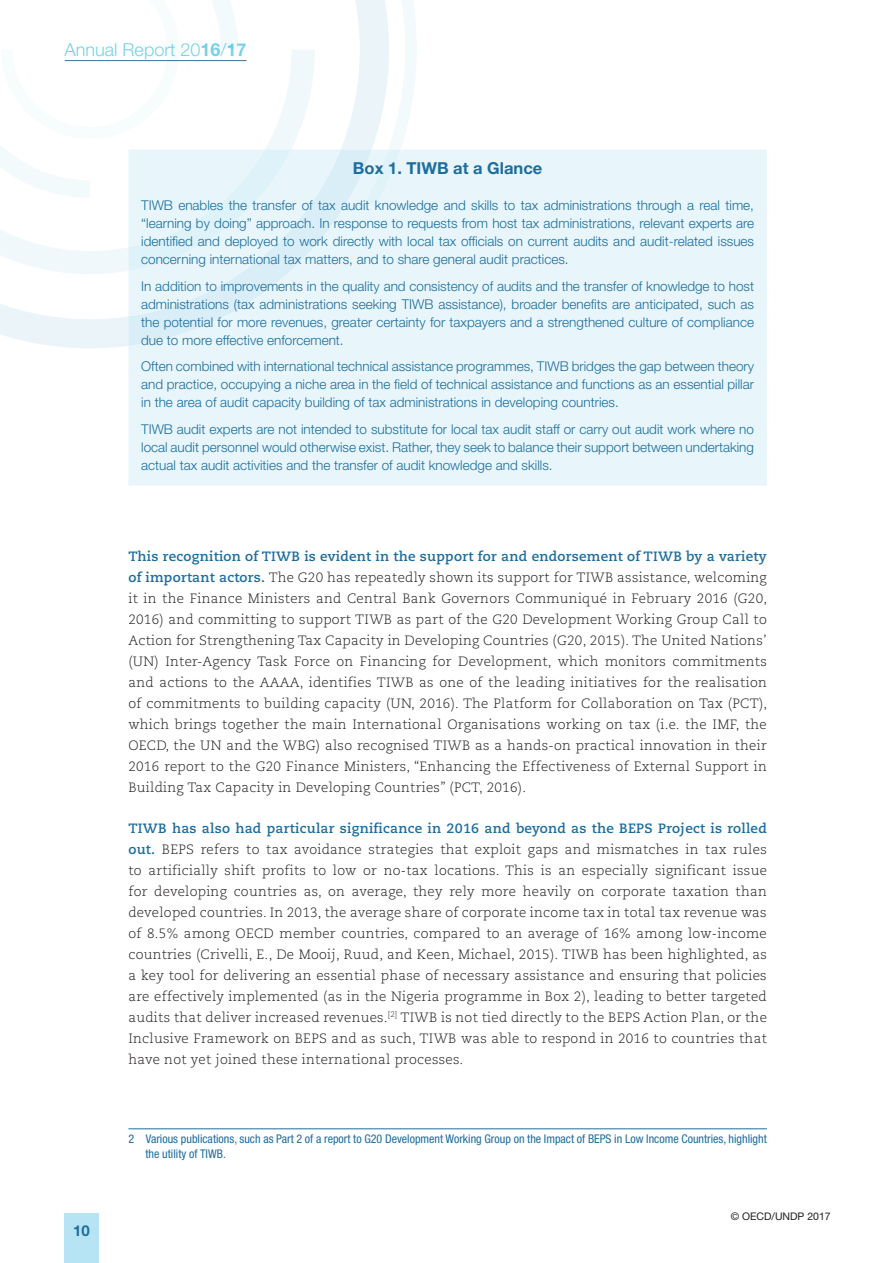
<style>
.page{position:relative;width:894px;height:1263px;background:#fff}
.page>*{position:absolute;margin:0;border:0;box-sizing:border-box;transform-origin:0 0}
.t1{font:300 18px "Helvetica Neue LT Std";color:#6fcee7}
.t2{font:700 16.5px "Helvetica Neue LT Std";color:#1d6d9e}
.t3{font:700 15px "Helvetica Neue LT Std";color:#1d6d9e}
.t4{font:300 13.5px/21px "Caecilia";letter-spacing:.02em;color:#231f20;text-align:justify}
.t5{font:300 13.5px/18px "Helvetica Neue LT Std";color:#1d6d9e;text-align:justify}
.t6{font:condensed 12px/14.4px "Helvetica Neue LT Std";color:#1d6d9e}
.t7{font:10.5px "Helvetica Neue LT Std";color:#231f20}
.s1{font-weight:700;color:#77d0e9}
.s2{color:#77d0e9}
.s3{font-weight:700;color:#1d6d9e}
</style>
<div class="page">
<div style="left:64px;top:1213px;width:34px;height:50px;background:#b7e4f5"></div>
<svg style="left:0;top:0;width:365px;height:348px"></svg>
<svg style="left:0;top:50px;width:314px;height:224px;fill:#f1f8fb"></svg>
<hr style="left:128px;top:1128px;width:638px;height:1px;background:#1d6d9e">
<div style="left:128px;top:150px;width:638px;height:335px;background:#e8f6fb"></div>
<div style="left:128px;top:150px;width:308px;height:223px;background:#e8f6fb"></div>
<svg style="left:128px;top:150px;width:243px;height:196px;background:#e4f3fa"></svg>
<svg style="left:365px;top:0;width:51px;height:207px"></svg>
<svg style="left:0;top:0;width:291px;height:271px"></svg>
<h1 class="t1" style="left:64px;top:39px;width:183px">Annual Report 20<span class="s1">16</span><span class="s2">/</span><span class="s1">17</span></h1>
<p class="t2" style="left:353px;top:158px;width:191px">Box 1. TIWB at a Glance</p>
<p class="t5" style="left:141px;top:196px;width:614px">TIWB enables the transfer of tax audit knowledge and skills to tax administrations through a real time, “learning by doing” approach. In response to requests from host tax administrations, relevant experts are identified and deployed to work directly with local tax officials on current audits and audit-related issues concerning international tax matters, and to share general audit practices.</p>
<p class="t5" style="left:141px;top:276px;width:614px">In addition to improvements in the quality and consistency of audits and the transfer of knowledge to host administrations (tax administrations seeking TIWB assistance), broader benefits are anticipated, such as the potential for more revenues, greater certainty for taxpayers and a strengthened culture of compliance due to more effective enforcement.</p>
<p class="t5" style="left:141px;top:357px;width:614px">Often combined with international technical assistance programmes, TIWB bridges the gap between theory and practice, occupying a niche area in the field of technical assistance and functions as an essential pillar in the area of audit capacity building of tax administrations in developing countries.</p>
<p class="t5" style="left:141px;top:419px;width:614px">TIWB audit experts are not intended to substitute for local tax audit staff or carry out audit work where no local audit personnel would otherwise exist. Rather, they seek to balance their support between undertaking actual tax audit activities and the transfer of audit knowledge and skills.</p>
<p class="t4" style="left:128px;top:546px;width:640px"><span class="s3">This recognition of TIWB is evident in the support for and endorsement of TIWB by a variety of important actors.</span> The G20 has repeatedly shown its support for TIWB assistance, welcoming it in the Finance Ministers and Central Bank Governors Communiqué in February 2016 (G20, 2016) and committing to support TIWB as part of the G20 Development Working Group Call to Action for Strengthening Tax Capacity in Developing Countries (G20, 2015). The United Nations’ (UN) Inter-Agency Task Force on Financing for Development, which monitors commitments and actions to the AAAA, identifies TIWB as one of the leading initiatives for the realisation of commitments to building capacity (UN, 2016). The Platform for Collaboration on Tax (PCT), which brings together the main International Organisations working on tax (i.e. the IMF, the OECD, the UN and the WBG) also recognised TIWB as a hands-on practical innovation in their 2016 report to the G20 Finance Ministers, “Enhancing the Effectiveness of External Support in Building Tax Capacity in Developing Countries” (PCT, 2016).</p>
<p class="t4" style="left:128px;top:818px;width:639px"><span class="s3">TIWB has also had particular significance in 2016 and beyond as the BEPS Project is rolled out.</span> BEPS refers to tax avoidance strategies that exploit gaps and mismatches in tax rules to artificially shift profits to low or no-tax locations. This is an especially significant issue for developing countries as, on average, they rely more heavily on corporate taxation than developed countries. In 2013, the average share of corporate income tax in total tax revenue was of 8.5% among OECD member countries, compared to an average of 16% among low-income countries (Crivelli, E., De Mooij, Ruud, and Keen, Michael, 2015). TIWB has been highlighted, as a key tool for delivering an essential phase of necessary assistance and ensuring that policies are effectively implemented (as in the Nigeria programme in Box 2), leading to better targeted audits that deliver increased revenues.<sup>[2]</sup> TIWB is not tied directly to the BEPS Action Plan, or the Inclusive Framework on BEPS and as such, TIWB was able to respond in 2016 to countries that have not yet joined these international processes.</p>
<p class="t6" style="left:145px;top:1131px;width:622px;text-indent:-17px">2 Various publications, such as Part 2 of a report to G20 Development Working Group on the Impact of BEPS in Low Income Countries, highlight the utility of TIWB.</p>
<p class="t3" style="left:73px;top:1221px;width:18px">10</p>
<p class="t7" style="left:730px;top:1210px;width:101px">© OECD/UNDP 2017</p>
</div>
